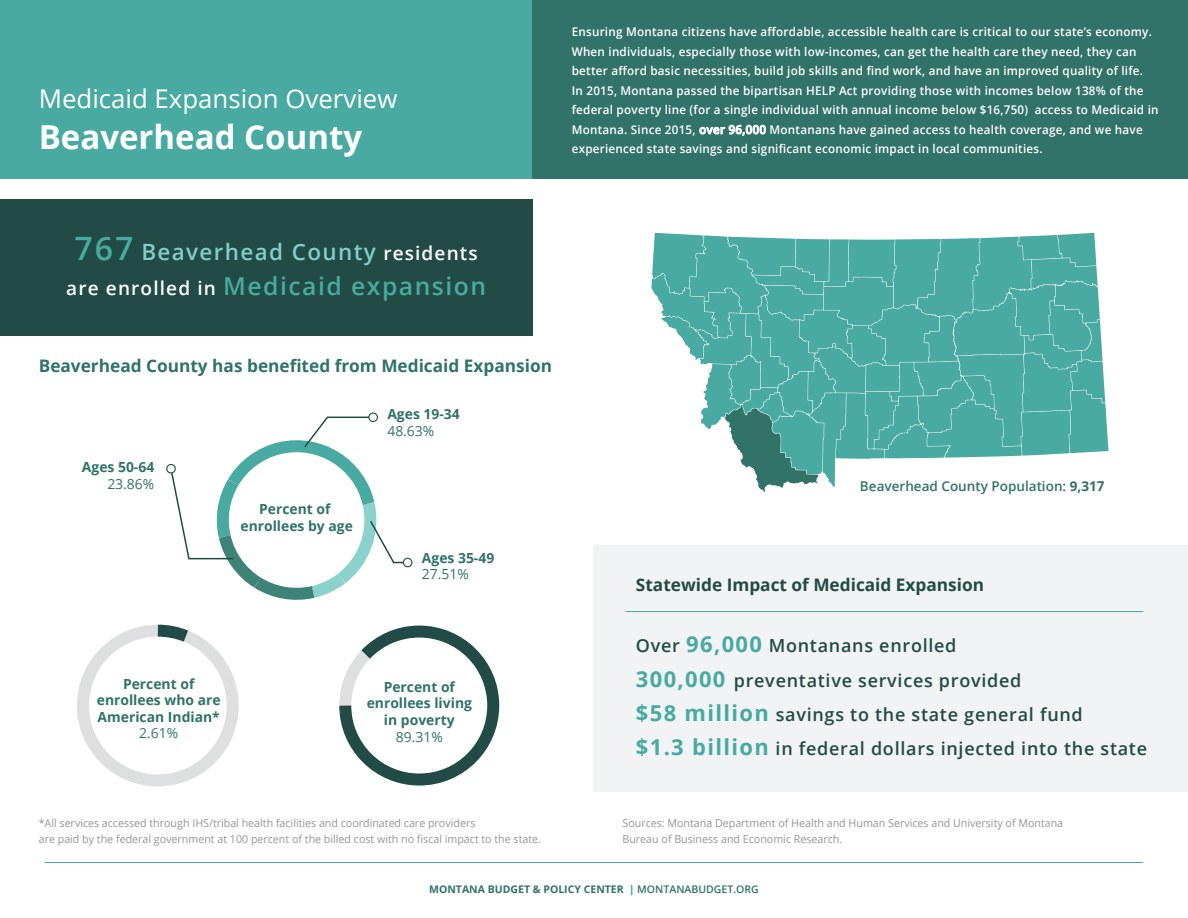
<style>
.page{position:relative;width:1188px;height:918px;background:#fff}
.page>*{position:absolute;margin:0;border:0;box-sizing:border-box;transform-origin:0 0}
.t1{font:700 33px "Open Sans";color:#fff}
.t2{font:25.8px "Open Sans";color:#fff}
.t3{font:600 24.75px "Open Sans";letter-spacing:.06em;color:#48aaa1}
.t4{font:600 22.5px "Open Sans";letter-spacing:.06em;color:#82cec9}
.t5{font:600 18px/34.3px "Open Sans";letter-spacing:.04em;color:#214b44}
.t6{font:700 17.25px "Open Sans";color:#317269}
.t7{font:700 17.25px "Open Sans";color:#214b44}
.t8{font:700 13.95px/16.6px "Open Sans";color:#317269;text-align:center}
.t9{font:13.95px "Open Sans";color:#317269}
.t10{font:600 13.5px "Open Sans";color:#317269}
.t11{font:600 12px/19.5px "Open Sans";letter-spacing:.02em;color:#fff}
.t12{font:10.95px/16.2px "Open Sans";color:#939598}
.t13{font:700 10.5px "Open Sans";color:#317269}
.s1{font-size:32.1px;color:#48aaa1}
.s2{font-size:19.05px;color:#fff}
.s3{font-weight:700}
.s4{font-weight:700;font-size:21.9px;color:#48aaa1}
.s5{font-weight:800;color:#48aaa1}
.s6{font-weight:600}
</style>
<div class="page">
<hr style="left:45px;top:862px;width:1098px;height:1px;background:#48aaa1">
<div style="left:0;top:0;width:1188px;height:178px;background:#48aaa1"></div>
<div style="left:533px;top:0;width:655px;height:178px;background:#317269"></div>
<div style="left:0;top:199px;width:533px;height:136px;background:#214b44"></div>
<div style="left:594px;top:545px;width:594px;height:247px;background:#f2f3f4"></div>
<svg style="left:166px;top:413px;width:246px;height:187px"></svg>
<svg style="left:339px;top:625px;width:161px;height:161px"></svg>
<svg style="left:77px;top:624px;width:162px;height:162px"></svg>
<hr style="left:626px;top:611px;width:517px;height:1px;background:#48aaa1">
<svg style="left:651px;top:233px;width:458px;height:259px"></svg>
<h2 class="t2" style="left:39px;top:81px;width:360px">Medicaid Expansion Overview</h2>
<h1 class="t1" style="left:39px;top:114px;width:325px">Beaverhead County</h1>
<p class="t11" style="left:572px;top:22px;width:588px">Ensuring Montana citizens have affordable, accessible health care is critical to our state’s economy.<br>When individuals, especially those with low-incomes, can get the health care they need, they can better afford basic necessities, build job skills and find work, and have an improved quality of life.<br>In 2015, Montana passed the bipartisan HELP Act providing those with incomes below 138% of the federal poverty line (for a single individual with annual income below $16,750) access to Medicaid in Montana. Since 2015, over 96,000 Montanans have gained access to health coverage, and we have</p>
<p class="t11" style="left:572px;top:139px;width:472px">experienced state savings and significant economic impact in local communities.</p>
<h3 class="t4" style="left:75px;top:236px;width:405px"><span class="s1">767</span> Beaverhead County <span class="s2">residents</span></h3>
<h3 class="t3" style="left:66px;top:269px;width:421px"><span class="s2">are enrolled in</span> Medicaid expansion</h3>
<h3 class="t6" style="left:39px;top:353px;width:515px">Beaverhead County has benefited from Medicaid Expansion</h3>
<p class="t8" style="left:82px;top:459px;width:74px">Ages 50-64</p>
<p class="t9" style="left:107px;top:475px;width:48px">23.86%</p>
<p class="t8" style="left:240px;top:500px;width:114px">Percent of enrollees by age</p>
<p class="t8" style="left:387px;top:405px;width:74px">Ages 19-34</p>
<p class="t9" style="left:387px;top:421px;width:48px">48.63%</p>
<p class="t8" style="left:422px;top:549px;width:74px">Ages 35-49</p>
<p class="t9" style="left:422px;top:565px;width:48px">27.51%</p>
<p class="t8" style="left:97px;top:675px;width:125px">Percent of enrollees who are<br>American Indian*</p>
<p class="t9" style="left:139px;top:724px;width:40px">2.61%</p>
<p class="t8" style="left:367px;top:678px;width:107px">Percent of enrollees living in poverty</p>
<p class="t9" style="left:396px;top:727px;width:48px">89.31%</p>
<p class="t12" style="left:39px;top:815px;width:504px">*All services accessed through IHS/tribal health facilities and coordinated care providers<br>are paid by the federal government at 100 percent of the billed cost with no fiscal impact to the state.</p>
<p class="t10" style="left:860px;top:477px;width:246px">Beaverhead County Population: <span class="s3">9,317</span></p>
<h3 class="t7" style="left:636px;top:572px;width:350px">Statewide Impact of Medicaid Expansion</h3>
<h3 class="t5" style="left:636px;top:628px;width:513px">Over <span class="s4">96,000</span> Montanans enrolled<br><span class="s4">300,000</span> preventative services provided<br><span class="s4">$58 million</span> savings to the state general fund<br><span class="s4">$1.3 billion</span> in federal dollars injected into the state</h3>
<p class="t12" style="left:623px;top:815px;width:442px">Sources: Montana Department of Health and Human Services and University of Montana<br>Bureau of Business and Economic Research.</p>
<p class="t13" style="left:429px;top:882px;width:331px">MONTANA BUDGET &amp; POLICY CENTER <span class="s5">|</span> <span class="s6">MONTANABUDGET.ORG</span></p>
</div>
